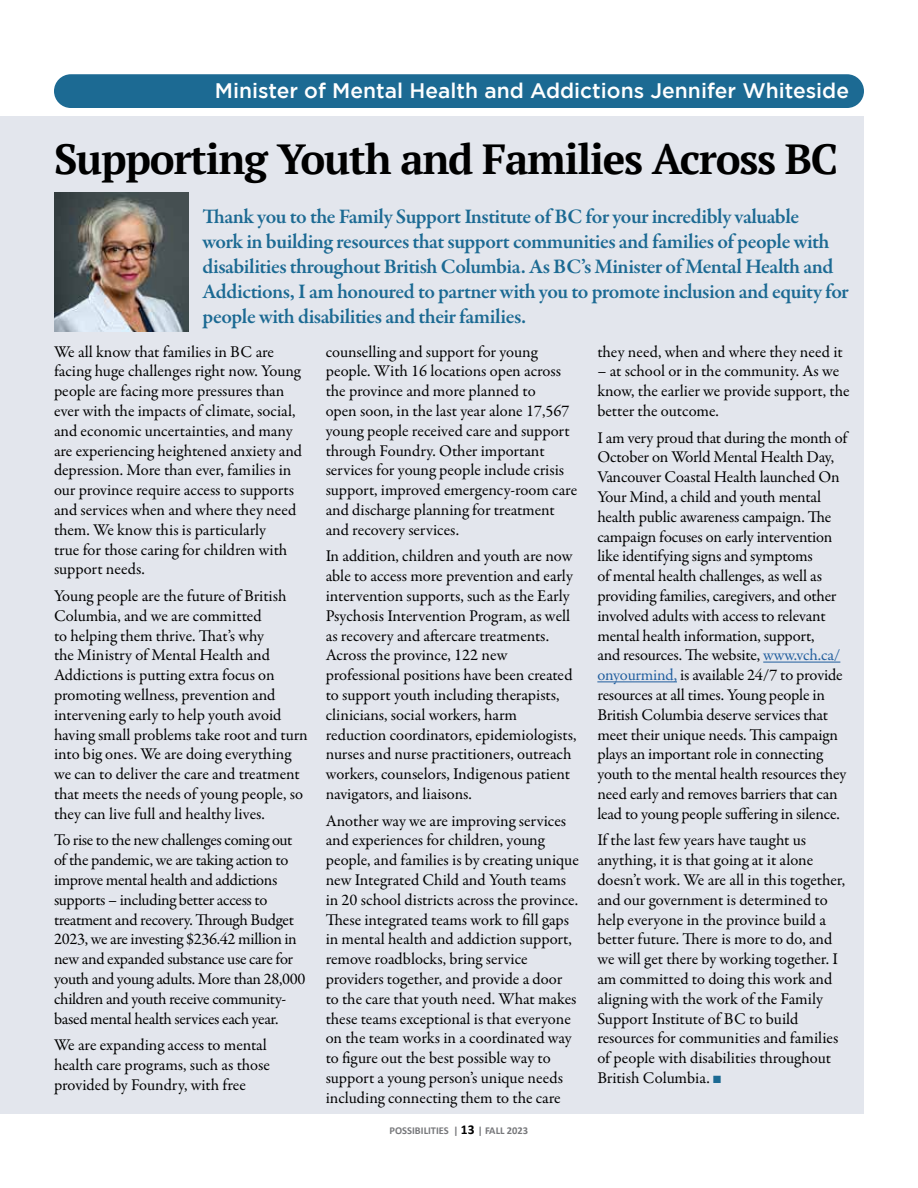
<style>
.page{position:relative;width:918px;height:1188px;background:#fff}
.page>*{position:absolute;margin:0;border:0;box-sizing:border-box;transform-origin:0 0}
.t1{font:700 42px "PT Serif";letter-spacing:-.03em;color:#000}
.t2{font:600 21px/25.2px "Garamond Premr Pro";letter-spacing:-.02em;color:#1c6a93}
.t3{font:500 21px "Gotham";color:#fff}
.t4{font:16.5px/19.8px "Garamond Premr Pro";letter-spacing:-.005em;color:#000}
.t5{font:700 10.5px "Calibri";color:#77787b}
.s1{color:#215e9e}
.s2{color:#1c6a93}
.s3{font-size:13.5px;color:#000}
</style>
<div class="page">
<div style="left:0;top:117px;width:864px;height:997px;background:#e3e6ed"></div>
<div style="left:54px;top:74px;width:810px;height:34px;background:#1c6a93;border-radius:17px"></div>
<hr style="left:763px;top:662px;width:77px;height:1px;background:#215e9e">
<hr style="left:597px;top:681px;width:80px;height:1px;background:#215e9e">
<img style="left:54px;top:192px;width:135px;height:140px">
<p class="t3" style="left:215px;top:78px;width:636px">Minister of Mental Health and Addictions Jennifer Whiteside</p>
<h1 class="t1" style="left:54px;top:131px;width:786px">Supporting Youth and Families Across BC</h1>
<p class="t2" style="left:202px;top:204px;width:648px">Thank you to the Family Support Institute of BC for your incredibly valuable<br>work in building resources that support communities and families of people with disabilities throughout British Columbia. As BC’s Minister of Mental Health and Addictions, I am honoured to partner with you to promote inclusion and equity for people with disabilities and their families.</p>
<p class="t4" style="left:54px;top:342px;width:250px">We all know that families in BC are facing huge challenges right now. Young people are facing more pressures than ever with the impacts of climate, social, and economic uncertainties, and many are experiencing heightened anxiety and depression. More than ever, families in our province require access to supports and services when and where they need them. We know this is particularly<br>true for those caring for children with support needs.</p>
<p class="t4" style="left:54px;top:586px;width:255px">Young people are the future of British Columbia, and we are committed<br>to helping them thrive. That’s why<br>the Ministry of Mental Health and Addictions is putting extra focus on promoting wellness, prevention and intervening early to help youth avoid having small problems take root and turn into big ones. We are doing everything we can to deliver the care and treatment that meets the needs of young people, so they can live full and healthy lives.</p>
<p class="t4" style="left:54px;top:831px;width:253px">To rise to the new challenges coming out of the pandemic, we are taking action to improve mental health and addictions supports – including better access to treatment and recovery. Through Budget 2023, we are investing $236.42 million in new and expanded substance use care for youth and young adults. More than 28,000 children and youth receive community&shy;based mental health services each year.</p>
<p class="t4" style="left:54px;top:1035px;width:218px">We are expanding access to mental health care programs, such as those provided by Foundry, with free</p>
<p class="t4" style="left:326px;top:342px;width:253px">counselling and support for young people. With 16 locations open across the province and more planned to<br>open soon, in the last year alone 17,567 young people received care and support through Foundry. Other important services for young people include crisis support, improved emergency-room care and discharge planning for treatment and recovery services.</p>
<p class="t4" style="left:326px;top:547px;width:252px">In addition, children and youth are now able to access more prevention and early intervention supports, such as the Early Psychosis Intervention Program, as well as recovery and aftercare treatments.<br>Across the province, 122 new professional positions have been created to support youth including therapists, clinicians, social workers, harm reduction coordinators, epidemiologists, nurses and nurse practitioners, outreach workers, counselors, Indigenous patient navigators, and liaisons.</p>
<p class="t4" style="left:326px;top:811px;width:255px">Another way we are improving services and experiences for children, young people, and families is by creating unique new Integrated Child and Youth teams in 20 school districts across the province.<br>These integrated teams work to fill gaps in mental health and addiction support, remove roadblocks, bring service providers together, and provide a door to the care that youth need. What makes these teams exceptional is that everyone on the team works in a coordinated way to figure out the best possible way to support a young person’s unique needs including connecting them to the care</p>
<p class="t4" style="left:597px;top:342px;width:247px">they need, when and where they need it</p>
<p class="t4" style="left:597px;top:362px;width:254px">– at school or in the community. As we know, the earlier we provide support, the better the outcome.</p>
<p class="t4" style="left:597px;top:428px;width:252px">I am very proud that during the month of October on World Mental Health Day, Vancouver Coastal Health launched On Your Mind, a child and youth mental health public awareness campaign. The campaign focuses on early intervention like identifying signs and symptoms<br>of mental health challenges, as well as providing families, caregivers, and other involved adults with access to relevant mental health information, support,<br>and resources. The website, <span class="s1">www.vch.ca/ onyourmind,</span> is available 24/7 to provide resources at all times. Young people in British Columbia deserve services that meet their unique needs. This campaign plays an important role in connecting youth to the mental health resources they need early and removes barriers that can lead to young people suffering in silence.</p>
<p class="t4" style="left:597px;top:831px;width:249px">If the last few years have taught us anything, it is that going at it alone doesn’t work. We are all in this together, and our government is determined to help everyone in the province build a better future. There is more to do, and we will get there by working together. I am committed to doing this work and aligning with the work of the Family Support Institute of BC to build resources for communities and families of people with disabilities throughout British Columbia. <span class="s2">■</span></p>
<p class="t5" style="left:390px;top:1124px;width:140px">POSSIBILITIES | <span class="s3">13</span> | FALL 2023</p>
</div>
